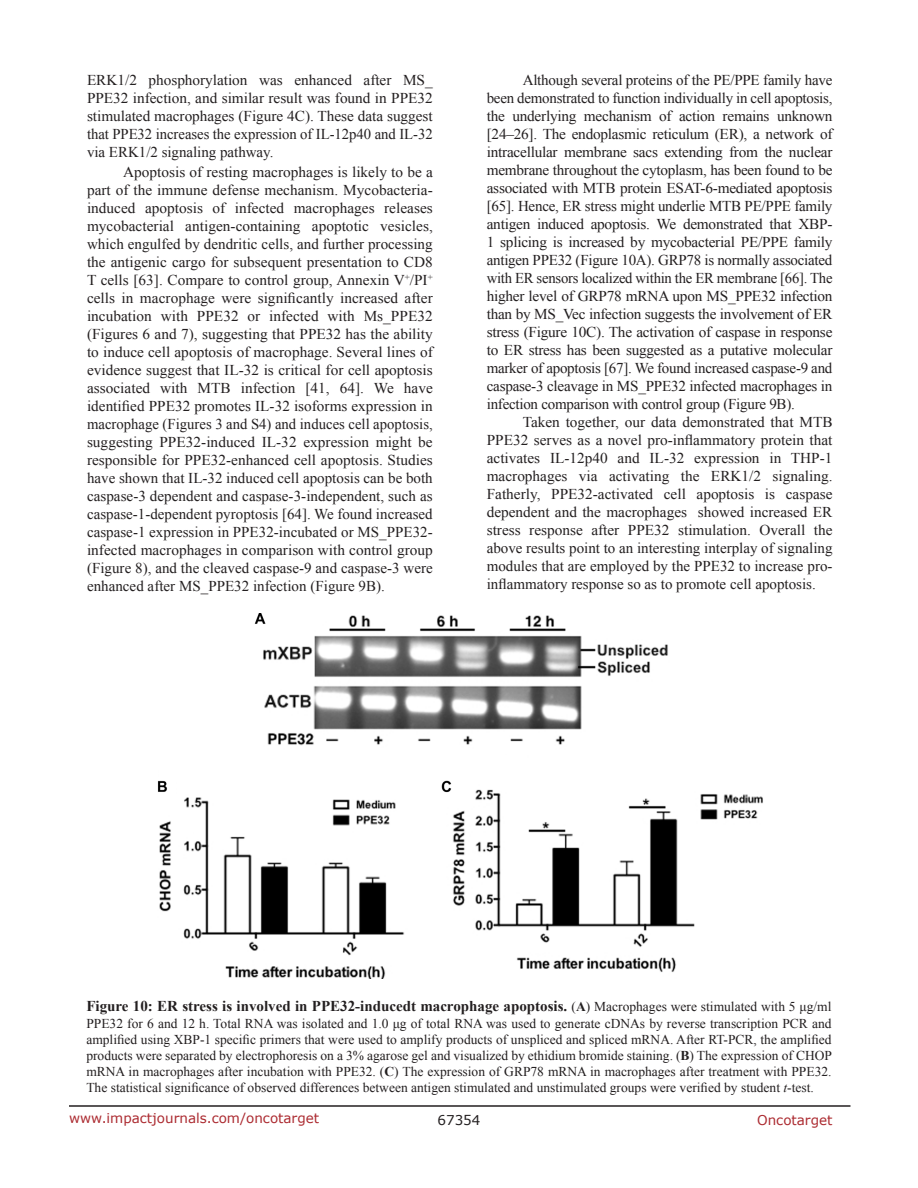
<style>
.page{position:relative;width:918px;height:1188px;background:#fff}
.page>*{position:absolute;margin:0;border:0;box-sizing:border-box;transform-origin:0 0}
.BodyText{font:15px/18px "Times New Roman";color:#231f20;text-align:justify}
.FigureText{font:700 15px "Times New Roman";color:#231f20}
.FigureText-2{font:13.5px/16.2px "Times New Roman";color:#231f20;text-align:justify}
.t1{font:13.5px "Verdana";color:#ac2b31}
.t2{font:13.5px "Verdana";color:#231f20}
.s1{font-weight:400;font-size:13.5px}
.s2{font-size:13.5px}
.s3{font-weight:700}
.s4{font-style:italic}
</style>
<div class="page">
<hr style="left:69px;top:1105px;width:781px;height:2px;background:#231f20">
<img style="left:157px;top:614px;width:606px;height:365px">
<p class="BodyText" style="left:87px;top:71px;width:347px">ERK1/2 phosphorylation was enhanced after MS_ PPE32 infection, and similar result was found in PPE32 stimulated macrophages (Figure 4C). These data suggest that PPE32 increases the expression of IL-12p40 and IL-32 via ERK1/2 signaling pathway.</p>
<p class="BodyText" style="left:87px;top:163px;width:347px;text-indent:36px">Apoptosis of resting macrophages is likely to be a part of the immune defense mechanism. Mycobacteria&shy;induced apoptosis of infected macrophages releases mycobacterial antigen-containing apoptotic vesicles, which engulfed by dendritic cells, and further processing the antigenic cargo for subsequent presentation to CD8<br>T cells [63]. Compare to control group, Annexin V<sup>+</sup>/PI<sup>+ </sup>cells in macrophage were significantly increased after incubation with PPE32 or infected with Ms_PPE32 (Figures 6 and 7), suggesting that PPE32 has the ability to induce cell apoptosis of macrophage. Several lines of evidence suggest that IL-32 is critical for cell apoptosis associated with MTB infection [41, 64]. We have identified PPE32 promotes IL-32 isoforms expression in macrophage (Figures 3 and S4) and induces cell apoptosis, suggesting PPE32-induced IL-32 expression might be responsible for PPE32-enhanced cell apoptosis. Studies have shown that IL-32 induced cell apoptosis can be both caspase-3 dependent and caspase-3-independent, such as caspase-1-dependent pyroptosis [64]. We found increased caspase-1 expression in PPE32-incubated or MS_PPE32- infected macrophages in comparison with control group (Figure 8), and the cleaved caspase-9 and caspase-3 were enhanced after MS_PPE32 infection (Figure 9B).</p>
<p class="BodyText" style="left:487px;top:71px;width:347px;text-indent:36px">Although several proteins of the PE/PPE family have been demonstrated to function individually in cell apoptosis, the underlying mechanism of action remains unknown [24–26]. The endoplasmic reticulum (ER), a network of intracellular membrane sacs extending from the nuclear membrane throughout the cytoplasm, has been found to be associated with MTB protein ESAT-6-mediated apoptosis [65]. Hence, ER stress might underlie MTB PE/PPE family antigen induced apoptosis. We demonstrated that XBP-1 splicing is increased by mycobacterial PE/PPE family antigen PPE32 (Figure 10A). GRP78 is normally associated with ER sensors localized within the ER membrane [66]. The higher level of GRP78 mRNA upon MS_PPE32 infection than by MS_Vec infection suggests the involvement of ER stress (Figure 10C). The activation of caspase in response to ER stress has been suggested as a putative molecular marker of apoptosis [67]. We found increased caspase-9 and caspase-3 cleavage in MS_PPE32 infected macrophages in infection comparison with control group (Figure 9B).</p>
<p class="BodyText" style="left:487px;top:413px;width:347px;text-indent:36px">Taken together, our data demonstrated that MTB PPE32 serves as a novel pro-inflammatory protein that activates IL-12p40 and IL-32 expression in THP-1 macrophages via activating the ERK1/2 signaling.<br>Fatherly, PPE32-activated cell apoptosis is caspase dependent and the macrophages showed increased ER stress response after PPE32 stimulation. Overall the above results point to an interesting interplay of signaling modules that are employed by the PPE32 to increase pro&shy;inflammatory response so as to promote cell apoptosis.</p>
<p class="FigureText" style="left:86px;top:996px;width:747px">Figure 10: ER stress is involved in PPE32-inducedt macrophage apoptosis. <span class="s1">(</span><span class="s2">A</span><span class="s1">) Macrophages were stimulated with 5 μg/ml</span></p>
<p class="FigureText-2" style="left:86px;top:1015px;width:747px">PPE32 for 6 and 12 h. Total RNA was isolated and 1.0 μg of total RNA was used to generate cDNAs by reverse transcription PCR and amplified using XBP-1 specific primers that were used to amplify products of unspliced and spliced mRNA. After RT-PCR, the amplified products were separated by electrophoresis on a 3% agarose gel and visualized by ethidium bromide staining. (<span class="s3">B</span>) The expression of CHOP mRNA in macrophages after incubation with PPE32. (<span class="s3">C</span>) The expression of GRP78 mRNA in macrophages after treatment with PPE32.<br>The statistical significance of observed differences between antigen stimulated and unstimulated groups were verified by student <span class="s4">t</span>-test.</p>
<p class="t1" style="left:69px;top:1109px;width:252px">www.impactjournals.com/oncotarget</p>
<p class="t2" style="left:438px;top:1111px;width:44px">67354</p>
<p class="t1" style="left:757px;top:1111px;width:77px">Oncotarget</p>
</div>
